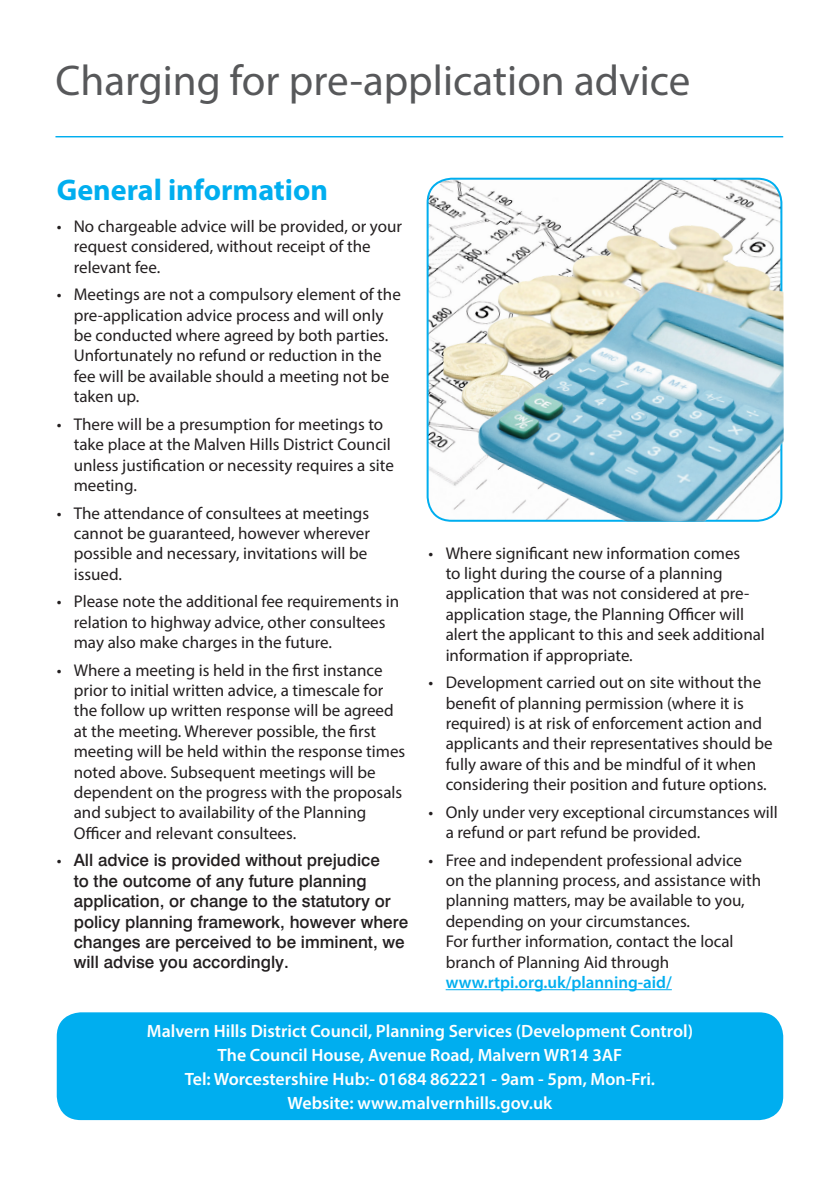
<style>
.page{position:relative;width:840px;height:1191px;background:#fff}
.page>*{position:absolute;margin:0;border:0;box-sizing:border-box;transform-origin:0 0}
.t1{font:43px "Myriad Pro";color:#57585a}
.t2{font:700 30px "Myriad Pro";color:#00aeef}
.t3{font:600 17.8px "Myriad Pro";color:#fff}
.t4{font:17px/20.4px "Myriad Pro";color:#231f20}
.t5{font:500 17px/20.4px "Swiss 721 BT";color:#231f20}
.s1{font-family:"Myriad Pro";font-weight:400}
.s2{font-weight:600;color:#00aeef}
</style>
<div class="page">
<div style="left:57px;top:1012px;width:725px;height:108px;background:#00aeef;border-radius:24px"></div>
<hr style="left:55px;top:136px;width:727px;height:1px;background:#00aeef">
<hr style="left:445px;top:989px;width:226px;height:1px;background:#00aeef">
<img style="left:429px;top:179px;width:14px;height:342px">
<img style="left:443px;top:178px;width:340px;height:344px">
<p class="t1" style="left:55px;top:54px;width:636px">Charging for pre-application advice</p>
<p class="t2" style="left:57px;top:170px;width:273px">General information</p>
<p class="t4" style="left:74px;top:216px;width:329px;text-indent:-17px">• No chargeable advice will be provided, or your request considered, without receipt of the relevant fee.</p>
<p class="t4" style="left:74px;top:284px;width:328px;text-indent:-17px">• Meetings are not a compulsory element of the pre-application advice process and will only be conducted where agreed by both parties.<br>Unfortunately no refund or reduction in the fee will be available should a meeting not be taken up.</p>
<p class="t4" style="left:74px;top:413px;width:321px;text-indent:-17px">• There will be a presumption for meetings to take place at the Malven Hills District Council unless justification or necessity requires a site meeting.</p>
<p class="t4" style="left:74px;top:502px;width:297px;text-indent:-17px">• The attendance of consultees at meetings cannot be guaranteed, however wherever possible and necessary, invitations will be issued.</p>
<p class="t4" style="left:74px;top:591px;width:327px;text-indent:-17px">• Please note the additional fee requirements in relation to highway advice, other consultees may also make charges in the future.</p>
<p class="t4" style="left:74px;top:659px;width:333px;text-indent:-17px">• Where a meeting is held in the first instance prior to initial written advice, a timescale for the follow up written response will be agreed at the meeting. Wherever possible, the first meeting will be held within the response times noted above. Subsequent meetings will be dependent on the progress with the proposals and subject to availability of the Planning Officer and relevant consultees.</p>
<p class="t5" style="left:74px;top:850px;width:336px;text-indent:-17px"><span class="s1">•</span> All advice is provided without prejudice<br>to the outcome of any future planning application, or change to the statutory or policy planning framework, however where changes are perceived to be imminent, we will advise you accordingly.</p>
<p class="t4" style="left:445px;top:542px;width:320px;text-indent:-17px">• Where significant new information comes<br>to light during the course of a planning application that was not considered at pre&shy;application stage, the Planning Officer will alert the applicant to this and seek additional information if appropriate.</p>
<p class="t4" style="left:445px;top:672px;width:328px;text-indent:-17px">• Development carried out on site without the benefit of planning permission (where it is required) is at risk of enforcement action and applicants and their representatives should be fully aware of this and be mindful of it when considering their position and future options.</p>
<p class="t4" style="left:445px;top:801px;width:333px;text-indent:-17px">• Only under very exceptional circumstances will a refund or part refund be provided.</p>
<p class="t4" style="left:445px;top:849px;width:317px;text-indent:-17px">• Free and independent professional advice on the planning process, and assistance with planning matters, may be available to you, depending on your circumstances.<br>For further information, contact the local branch of Planning Aid through <span class="s2">www.rtpi.org.uk/planning-aid/</span></p>
<p class="t3" style="left:147px;top:1019px;width:547px">Malvern Hills District Council, Planning Services (Development Control)</p>
<p class="t3" style="left:217px;top:1043px;width:406px">The Council House, Avenue Road, Malvern WR14 3AF</p>
<p class="t3" style="left:185px;top:1067px;width:471px">Tel: Worcestershire Hub:- 01684 862221 - 9am - 5pm, Mon-Fri.</p>
<p class="t3" style="left:287px;top:1092px;width:266px">Website: www.malvernhills.gov.uk</p>
</div>
